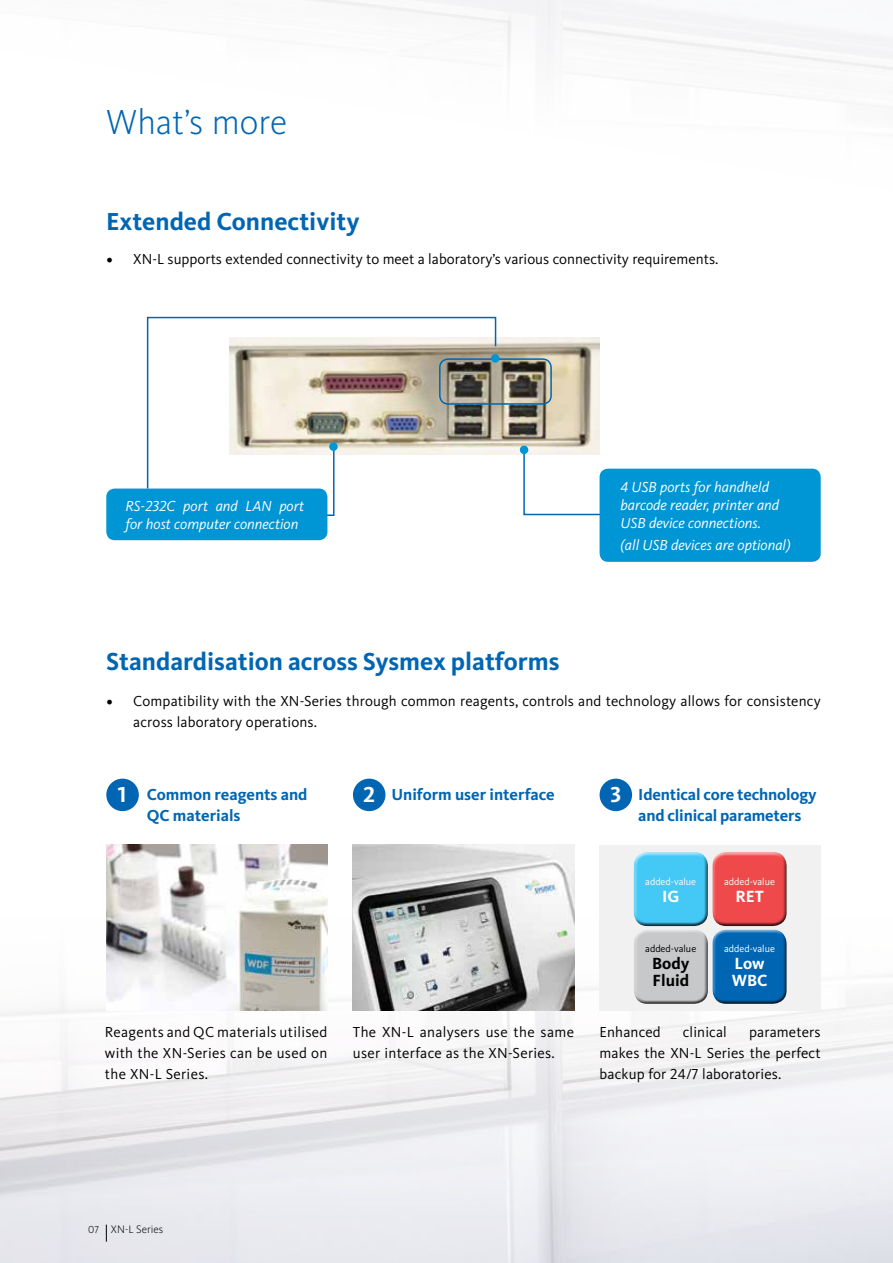
<style>
.page{position:relative;width:893px;height:1263px;background:#fff}
.page>*{position:absolute;margin:0;border:0;box-sizing:border-box;transform-origin:0 0}
.t1{font:300 36px "Kievit Pro";color:#0066b3}
.t2{font:700 25.5px "Kievit Pro";color:#0066b3}
.t3{font:700 22.5px "Kievit Pro";color:#fff}
.t4{font:700 16.8px/17px "Kievit Pro";color:#fff}
.t5{font:700 16.8px/16.8px "Kievit Pro";color:#000}
.t6{font:700 16.5px/21px "Kievit Pro";letter-spacing:-.01em;color:#0066b3}
.t7{font:15px/21px "Kievit Pro";letter-spacing:.01em;color:#000}
.t8{font:italic 15px/18px "Kievit Pro";color:#fff}
.t9{font:300 11.25px "Kievit Pro";color:#000}
.t10{font:10.2px "Kievit Pro";color:#000}
.t11{font:10.05px "Kievit Pro";color:#fff}
.s1{font-family:"Minion Pro";font-size:18px}
.s2{font-size:22.5px;color:#fff}
.s3{font-size:10.5px}
</style>
<div class="page">
<img style="left:0;top:778px;width:893px;height:485px">
<img style="left:497px;top:338px;width:103px;height:117px">
<svg style="left:523px;top:449px;width:89px;height:67px"></svg>
<svg style="left:146px;top:316px;width:351px;height:174px"></svg>
<div style="left:329px;top:442px;width:9px;height:9px;background:#0095d5;border-radius:50%"></div>
<div style="left:520px;top:446px;width:8px;height:8px;background:#0095d5;border-radius:50%"></div>
<div style="left:106px;top:488px;width:221px;height:52px;background:#0095d5;border-radius:9px"></div>
<div style="left:439px;top:358px;width:113px;height:47px;border:2px solid #0066b3;border-radius:9px"></div>
<div style="left:491px;top:354px;width:8px;height:9px;background:#0095d5;border-radius:50%"></div>
<div style="left:600px;top:469px;width:221px;height:93px;background:#0095d5;border-radius:9px"></div>
<div style="left:353px;top:779px;width:32px;height:32px;background:#0066b3;border-radius:50%"></div>
<div style="left:600px;top:779px;width:32px;height:32px;background:#0066b3;border-radius:50%"></div>
<div style="left:106px;top:779px;width:33px;height:32px;background:#0066b3;border-radius:50%"></div>
<img style="left:106px;top:845px;width:221px;height:166px">
<img style="left:353px;top:845px;width:221px;height:166px">
<div style="left:600px;top:845px;width:221px;height:166px;background:#f1f1f2"></div>
<div style="left:711px;top:927px;width:77px;height:72px;background:#fff;opacity:.75"></div>
<div style="left:711px;top:933px;width:78px;height:72px;background:#000;opacity:.75"></div>
<div style="left:633px;top:927px;width:76px;height:72px;background:#fff;opacity:.75"></div>
<div style="left:633px;top:933px;width:77px;height:72px;background:#000;opacity:.75"></div>
<div style="left:633px;top:849px;width:76px;height:72px;background:#fff;opacity:.75"></div>
<div style="left:633px;top:855px;width:77px;height:72px;background:#000;opacity:.75"></div>
<div style="left:711px;top:849px;width:77px;height:72px;background:#fff;opacity:.75"></div>
<div style="left:711px;top:855px;width:78px;height:72px;background:#000;opacity:.75"></div>
<svg style="left:106px;top:1225px;width:1px;height:17px"></svg>
<h1 class="t1" style="left:106px;top:100px;width:182px">What’s more</h1>
<h2 class="t2" style="left:106px;top:206px;width:255px">Extended Connectivity</h2>
<p class="t7" style="left:106px;top:249px;width:614px"><span class="s1">•</span> XN-L supports extended connectivity to meet a laboratory’s various connectivity requirements.</p>
<p class="t8" style="left:125px;top:497px;width:180px">RS-232C port and LAN port for host computer connection</p>
<p class="t8" style="left:620px;top:478px;width:160px">4 USB ports for handheld barcode reader, printer and<br>USB device connections.</p>
<p class="t8" style="left:620px;top:536px;width:172px">(all USB devices are optional)</p>
<h2 class="t2" style="left:106px;top:646px;width:455px">Standardisation across Sysmex platforms</h2>
<p class="t7" style="left:133px;top:690px;width:689px;text-indent:-27px"><span class="s1">•</span> Compatibility with the XN-Series through common reagents, controls and technology allows for consistency across laboratory operations.</p>
<h3 class="t3" style="left:118px;top:781px;width:10px">1</h3>
<h3 class="t3" style="left:363px;top:781px;width:13px">2</h3>
<p class="t6" style="left:638px;top:784px;width:180px;text-indent:-28px"><span class="s2">3</span> Identical core technology and clinical parameters</p>
<p class="t6" style="left:392px;top:784px;width:165px">Uniform user interface</p>
<p class="t6" style="left:147px;top:784px;width:162px">Common reagents and<br>QC materials</p>
<p class="t7" style="left:105px;top:1022px;width:224px;text-align:justify">Reagents and QC materials utilised with the XN-Series can be used on the XN-L Series.</p>
<p class="t7" style="left:353px;top:1022px;width:223px">The XN-L analysers use the same user interface as the XN-Series.</p>
<p class="t11" style="left:645px;top:876px;width:52px">added-value</p>
<p class="t4" style="left:662px;top:888px;width:19px">IG</p>
<p class="t10" style="left:645px;top:942px;width:53px">added-value</p>
<p class="t5" style="left:652px;top:955px;width:39px">Body<br>Fluid</p>
<p class="t11" style="left:724px;top:876px;width:52px">added-value</p>
<p class="t4" style="left:735px;top:888px;width:30px">RET</p>
<p class="t11" style="left:724px;top:942px;width:52px">added-value</p>
<p class="t4" style="left:732px;top:954px;width:37px">Low<br>WBC</p>
<p class="t7" style="left:600px;top:1022px;width:63px">Enhanced</p>
<p class="t7" style="left:683px;top:1022px;width:46px">clinical</p>
<p class="t7" style="left:600px;top:1022px;width:223px;text-align:justify;text-indent:149px">parameters makes the XN-L Series the perfect backup for 24/7 laboratories.</p>
<p class="t9" style="left:88px;top:1223px;width:76px"><span class="s3">07</span> XN-L Series</p>
</div>
